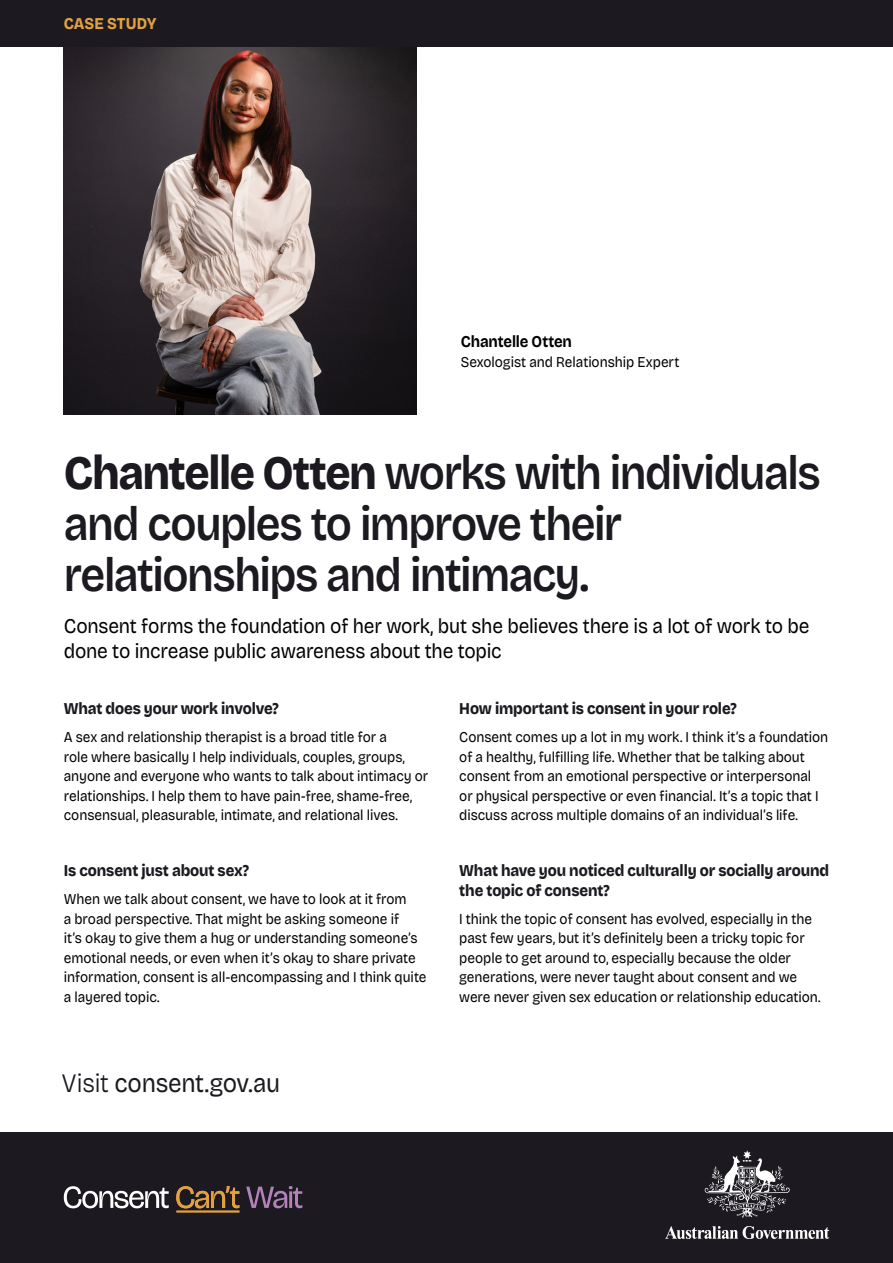
<style>
.page{position:relative;width:893px;height:1263px;background:#fff}
.page>*{position:absolute;margin:0;border:0;box-sizing:border-box;transform-origin:0 0}
._01_Header_1{font:600 48px/51px "Bricolage Grotesque";letter-spacing:-.035em;color:#1c1a20;scale:.9 1}
.t1{font:26.55px "Bricolage Grotesque";letter-spacing:-.015em;color:#1c1a20;scale:.9 1}
._01_Header_1-2{font:21px/25.5px "Bricolage Grotesque";letter-spacing:-.01em;color:#000;scale:.9 1}
._03_Subheader{font:800 16.5px/19.5px "Bricolage Grotesque";letter-spacing:-.01em;color:#1c1a20;scale:.9 1}
._04_Body{font:700 16.5px "Bricolage Grotesque";letter-spacing:-.01em;color:#000;scale:.9 1}
.t2{font:800 16.5px "Bricolage Grotesque";letter-spacing:.01em;color:#e2a042;scale:.9 1}
._04_Body-2{font:15px/19.5px "Bricolage Grotesque";color:#000;scale:.9 1}
.s1{font-weight:800}
.s2{font-weight:300}
</style>
<div class="page">
<img style="left:64px;top:47px;width:353px;height:368px">
<div style="left:0;top:1132px;width:893px;height:131px;background:#1c1a20"></div>
<svg style="left:246px;top:1186px;width:56px;height:22px"></svg>
<svg style="left:64px;top:1186px;width:105px;height:22px"></svg>
<svg style="left:176px;top:1186px;width:63px;height:26px"></svg>
<svg style="left:665px;top:1226px;width:164px;height:13px"></svg>
<svg style="left:705px;top:1150px;width:85px;height:67px"></svg>
<div style="left:0;top:0;width:893px;height:47px;background:#1c1a20"></div>
<p class="t2" style="left:64px;top:10px;width:105px">CASE STUDY</p>
<p class="_04_Body" style="left:461px;top:328px;width:125px">Chantelle Otten</p>
<p class="_04_Body-2" style="left:461px;top:351px;width:244px">Sexologist and Relationship Expert</p>
<p class="_01_Header_1" style="left:64px;top:445px;width:843px"><span class="s1">Chantelle Otten</span> works with individuals and couples to improve their relationships and intimacy.</p>
<p class="_01_Header_1-2" style="left:64px;top:611px;width:830px">Consent forms the foundation of her work, but she believes there is a lot of work to be done to increase public awareness about the topic</p>
<p class="_03_Subheader" style="left:64px;top:698px;width:240px">What does your work involve?</p>
<p class="_04_Body-2" style="left:64px;top:726px;width:406px">A sex and relationship therapist is a broad title for a<br>role where basically I help individuals, couples, groups, anyone and everyone who wants to talk about intimacy or relationships. I help them to have pain-free, shame-free, consensual, pleasurable, intimate, and relational lives.</p>
<p class="_03_Subheader" style="left:64px;top:860px;width:208px">Is consent just about sex?</p>
<p class="_04_Body-2" style="left:64px;top:888px;width:405px">When we talk about consent, we have to look at it from<br>a broad perspective. That might be asking someone if<br>it’s okay to give them a hug or understanding someone’s emotional needs, or even when it’s okay to share private information, consent is all-encompassing and I think quite a layered topic.</p>
<h2 class="t1" style="left:62px;top:1062px;width:244px"><span class="s2">Visit</span> consent.gov.au</h2>
<p class="_03_Subheader" style="left:459px;top:698px;width:310px">How important is consent in your role?</p>
<p class="_04_Body-2" style="left:459px;top:726px;width:412px">Consent comes up a lot in my work. I think it’s a foundation of a healthy, fulfilling life. Whether that be talking about consent from an emotional perspective or interpersonal or physical perspective or even financial. It’s a topic that I discuss across multiple domains of an individual’s life.</p>
<p class="_03_Subheader" style="left:459px;top:860px;width:413px">What have you noticed culturally or socially around the topic of consent?</p>
<p class="_04_Body-2" style="left:459px;top:908px;width:403px">I think the topic of consent has evolved, especially in the past few years, but it’s definitely been a tricky topic for people to get around to, especially because the older generations, were never taught about consent and we were never given sex education or relationship education.</p>
</div>
